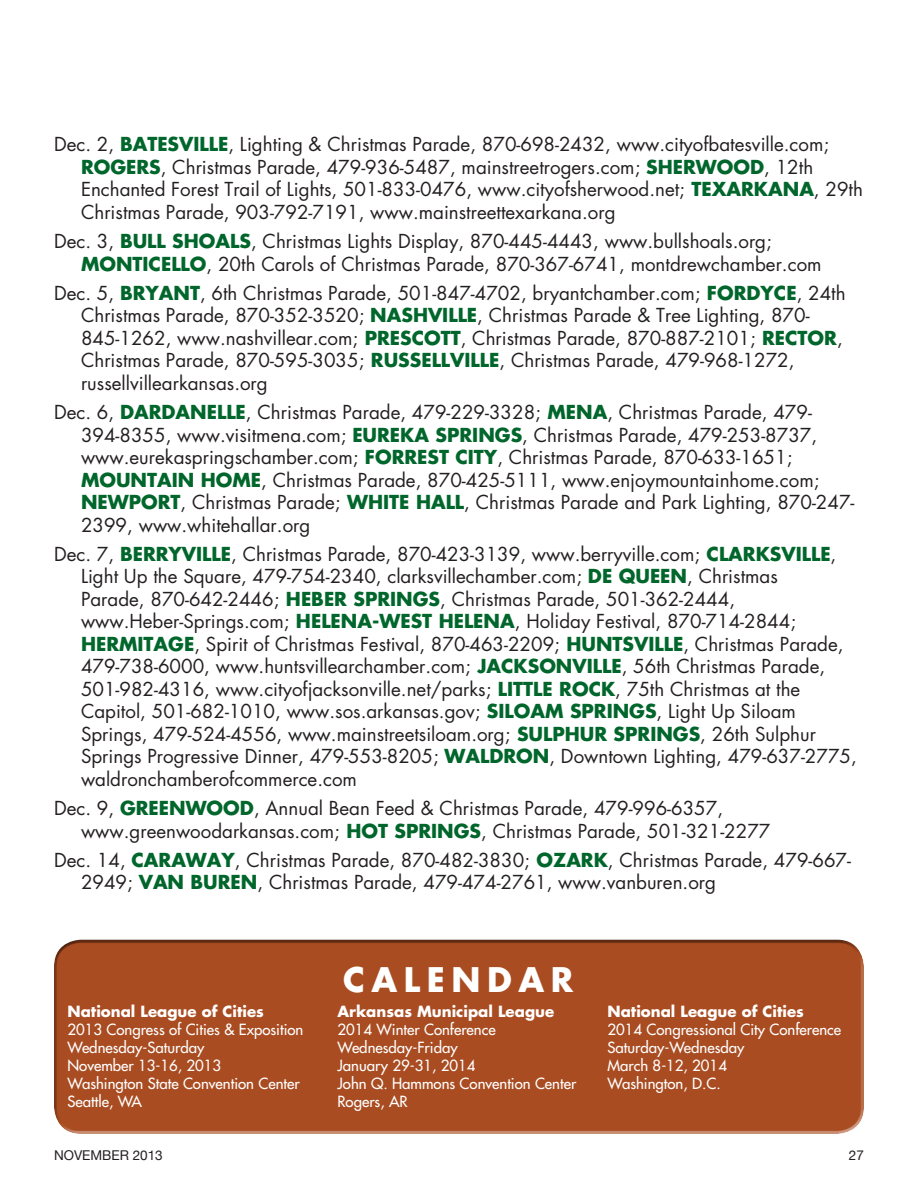
<style>
.page{position:relative;width:918px;height:1188px;background:#fff}
.page>*{position:absolute;margin:0;border:0;box-sizing:border-box;transform-origin:0 0}
.t1{font:700 33px "Futura";letter-spacing:.2em;color:#fff}
.t2{font:18.75px/22.5px "Futura";color:#231f20}
.t3{font:15px/18px "Futura";color:#fff}
.t4{font:700 15px "Futura";color:#fff}
.t5{font:13.5px "Helvetica Neue";color:#231f20}
.s1{font-weight:700;color:#00662b}
</style>
<div class="page">
<div style="left:53px;top:951px;width:813px;height:184px;background:#fff;opacity:.75"></div>
<div style="left:53px;top:937px;width:813px;height:190px;background:#a94c21"></div>
<p class="t2" style="left:81px;top:133px;width:784px;text-indent:-27px">Dec. 2, <span class="s1">BATESVILLE</span>, Lighting &amp; Christmas Parade, 870-698-2432, www.cityofbatesville.com; <span class="s1">ROGERS</span>, Christmas Parade, 479-936-5487, mainstreetrogers.com; <span class="s1">SHERWOOD</span>, 12th Enchanted Forest Trail of Lights, 501-833-0476, www.cityofsherwood.net; <span class="s1">TEXARKANA</span>, 29th Christmas Parade, 903-792-7191, www.mainstreettexarkana.org</p>
<p class="t2" style="left:81px;top:230px;width:742px;text-indent:-27px">Dec. 3, <span class="s1">BULL SHOALS</span>, Christmas Lights Display, 870-445-4443, www.bullshoals.org;<br><span class="s1">MONTICELLO</span>, 20th Carols of Christmas Parade, 870-367-6741, montdrewchamber.com</p>
<p class="t2" style="left:81px;top:282px;width:766px;text-indent:-27px">Dec. 5, <span class="s1">BRYANT</span>, 6th Christmas Parade, 501-847-4702, bryantchamber.com; <span class="s1">FORDYCE</span>, 24th Christmas Parade, 870-352-3520; <span class="s1">NASHVILLE</span>, Christmas Parade &amp; Tree Lighting, 870- 845-1262, www.nashvillear.com; <span class="s1">PRESCOTT</span>, Christmas Parade, 870-887-2101; <span class="s1">RECTOR</span>, Christmas Parade, 870-595-3035; <span class="s1">RUSSELLVILLE</span>, Christmas Parade, 479-968-1272, russellvillearkansas.org</p>
<p class="t2" style="left:81px;top:401px;width:775px;text-indent:-27px">Dec. 6, <span class="s1">DARDANELLE</span>, Christmas Parade, 479-229-3328; <span class="s1">MENA</span>, Christmas Parade, 479- 394-8355, www.visitmena.com; <span class="s1">EUREKA SPRINGS</span>, Christmas Parade, 479-253-8737, www.eurekaspringschamber.com; <span class="s1">FORREST CITY</span>, Christmas Parade, 870-633-1651; <span class="s1">MOUNTAIN HOME</span>, Christmas Parade, 870-425-5111, www.enjoymountainhome.com; <span class="s1">NEWPORT</span>, Christmas Parade; <span class="s1">WHITE HALL</span>, Christmas Parade and Park Lighting, 870-247- 2399, www.whitehallar.org</p>
<p class="t2" style="left:81px;top:543px;width:777px;text-indent:-27px">Dec. 7, <span class="s1">BERRYVILLE</span>, Christmas Parade, 870-423-3139, www.berryville.com; <span class="s1">CLARKSVILLE</span>, Light Up the Square, 479-754-2340, clarksvillechamber.com; <span class="s1">DE QUEEN</span>, Christmas<br>Parade, 870-642-2446; <span class="s1">HEBER SPRINGS</span>, Christmas Parade, 501-362-2444, www.Heber-Springs.com; <span class="s1">HELENA-WEST HELENA</span>, Holiday Festival, 870-714-2844; <span class="s1">HERMITAGE</span>, Spirit of Christmas Festival, 870-463-2209; <span class="s1">HUNTSVILLE</span>, Christmas Parade, 479-738-6000, www.huntsvillearchamber.com; <span class="s1">JACKSONVILLE</span>, 56th Christmas Parade, 501-982-4316, www.cityofjacksonville.net/parks; <span class="s1">LITTLE ROCK</span>, 75th Christmas at the Capitol, 501-682-1010, www.sos.arkansas.gov; <span class="s1">SILOAM SPRINGS</span>, Light Up Siloam Springs, 479-524-4556, www.mainstreetsiloam.org; <span class="s1">SULPHUR SPRINGS</span>, 26th Sulphur Springs Progressive Dinner, 479-553-8205; <span class="s1">WALDRON</span>, Downtown Lighting, 479-637-2775, waldronchamberofcommerce.com</p>
<p class="t2" style="left:81px;top:797px;width:691px;text-indent:-27px">Dec. 9, <span class="s1">GREENWOOD</span>, Annual Bean Feed &amp; Christmas Parade, 479-996-6357, www.greenwoodarkansas.com; <span class="s1">HOT SPRINGS</span>, Christmas Parade, 501-321-2277</p>
<p class="t2" style="left:81px;top:849px;width:772px;text-indent:-27px">Dec. 14, <span class="s1">CARAWAY</span>, Christmas Parade, 870-482-3830; <span class="s1">OZARK</span>, Christmas Parade, 479-667-<br>2949; <span class="s1">VAN BUREN</span>, Christmas Parade, 479-474-2761, www.vanburen.org</p>
<p class="t4" style="left:68px;top:1001px;width:198px">National League of Cities</p>
<p class="t3" style="left:68px;top:1021px;width:237px">2013 Congress of Cities &amp; Exposition<br>Wednesday-Saturday<br>November 13-16, 2013<br>Washington State Convention Center<br>Seattle, WA</p>
<h1 class="t1" style="left:343px;top:957px;width:232px">Calendar</h1>
<p class="t4" style="left:338px;top:1001px;width:218px">Arkansas Municipal League</p>
<p class="t3" style="left:338px;top:1021px;width:240px">2014 Winter Conference<br>Wednesday-Friday<br>January 29-31, 2014<br>John Q. Hammons Convention Center<br>Rogers, AR</p>
<p class="t4" style="left:608px;top:1001px;width:198px">National League of Cities</p>
<p class="t3" style="left:608px;top:1021px;width:235px">2014 Congressional City Conference<br>Saturday-Wednesday<br>March 8-12, 2014<br>Washington, D.C.</p>
<p class="t5" style="left:54px;top:1148px;width:110px">NOVEMBER 2013</p>
<p class="t5" style="left:849px;top:1148px;width:17px">27</p>
</div>
